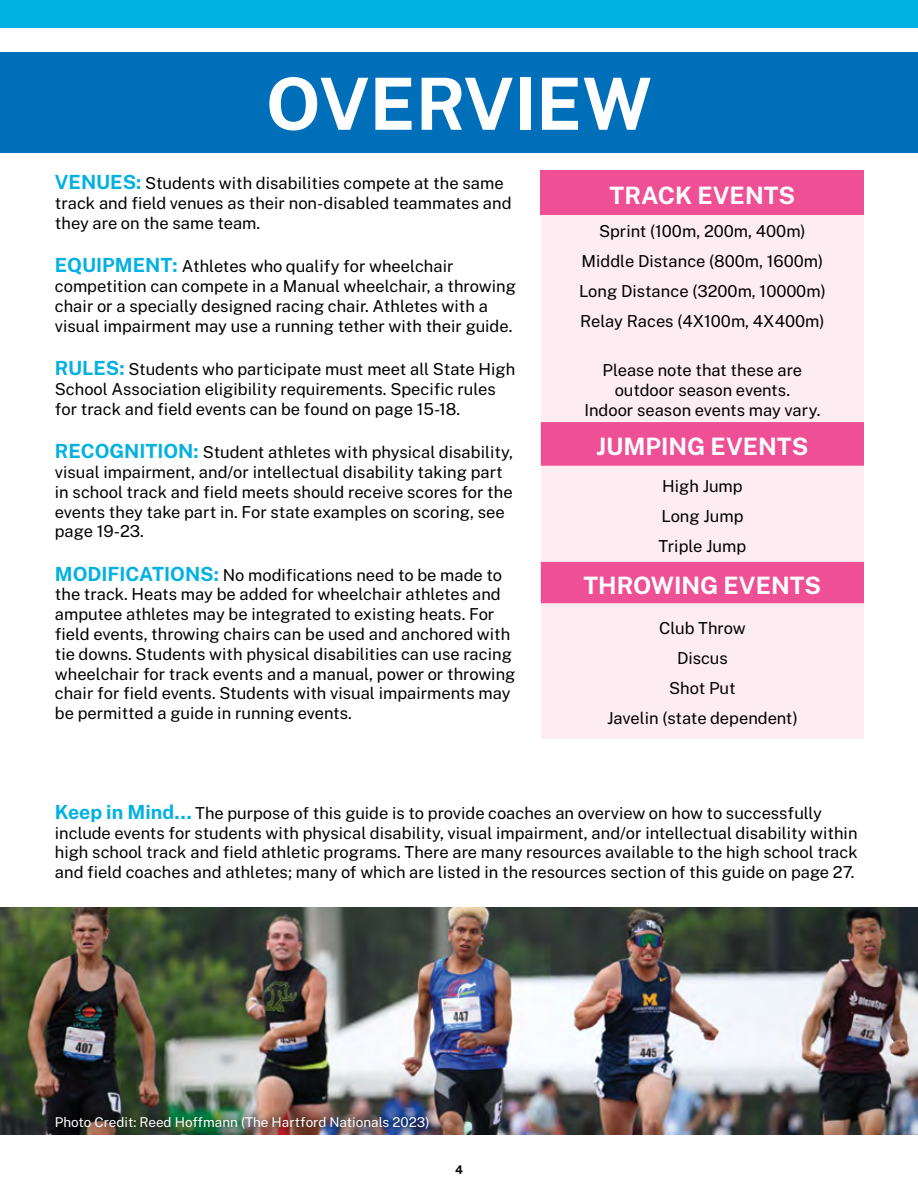
<style>
.page{position:relative;width:918px;height:1188px;background:#fff}
.page>*{position:absolute;margin:0;border:0;box-sizing:border-box;transform-origin:0 0}
.t1{font:700 72px "Public Sans";color:#fff}
.t2{font:700 24px "Public Sans";color:#fff}
.t3{font:16.5px/19.8px "Public Sans";color:#000}
.t4{font:13.5px "Public Sans";color:#fff}
.t5{font:700 12px "Public Sans";color:#000}
.s1{font-weight:700;font-size:19.5px;color:#00b1e1}
</style>
<div class="page">
<div style="left:0;top:52px;width:918px;height:101px;background:#006fba"></div>
<div style="left:541px;top:171px;width:323px;height:44px;background:#ef5095"></div>
<div style="left:541px;top:215px;width:323px;height:523px;background:#fdecf1"></div>
<svg style="left:541px;top:422px;width:323px;height:181px;background:#f6a2c5"></svg>
<img style="left:0;top:907px;width:918px;height:227px">
<div style="left:48px;top:1109px;width:389px;height:27px;background:#000;opacity:.75"></div>
<div style="left:0;top:0;width:918px;height:27px;background:#00b1e1"></div>
<h1 class="t1" style="left:266px;top:52px;width:388px">OVERVIEW</h1>
<p class="t3" style="left:55px;top:172px;width:458px"><span class="s1">VENUES:</span> Students with disabilities compete at the same track and field venues as their non-disabled teammates and they are on the same team.</p>
<p class="t3" style="left:55px;top:255px;width:463px"><span class="s1">EQUIPMENT:</span> Athletes who qualify for wheelchair competition can compete in a Manual wheelchair, a throwing chair or a specially designed racing chair. Athletes with a visual impairment may use a running tether with their guide.</p>
<p class="t3" style="left:55px;top:358px;width:462px"><span class="s1">RULES:</span> Students who participate must meet all State High<br>School Association eligibility requirements. Specific rules for track and field events can be found on page 15-18.</p>
<p class="t3" style="left:55px;top:441px;width:460px"><span class="s1">RECOGNITION:</span> Student athletes with physical disability, visual impairment, and/or intellectual disability taking part in school track and field meets should receive scores for the events they take part in. For state examples on scoring, see page 19-23.</p>
<p class="t3" style="left:55px;top:564px;width:462px"><span class="s1">MODIFICATIONS:</span> No modifications need to be made to the track. Heats may be added for wheelchair athletes and amputee athletes may be integrated to existing heats. For field events, throwing chairs can be used and anchored with tie downs. Students with physical disabilities can use racing wheelchair for track events and a manual, power or throwing chair for field events. Students with visual impairments may be permitted a guide in running events.</p>
<h2 class="t2" style="left:610px;top:178px;width:187px">TRACK EVENTS</h2>
<p class="t3" style="left:579px;top:215px;width:248px;line-height:30px;text-align:center">Sprint (100m, 200m, 400m)<br>Middle Distance (800m, 1600m)<br>Long Distance (3200m, 10000m)<br>Relay Races (4X100m, 4X400m)</p>
<p class="t3" style="left:584px;top:360px;width:238px;text-align:center">Please note that these are outdoor season events.<br>Indoor season events may vary.</p>
<h2 class="t2" style="left:596px;top:429px;width:213px">JUMPING EVENTS</h2>
<p class="t3" style="left:659px;top:470px;width:89px;line-height:30px">High Jump<br>Long Jump<br>Triple Jump</p>
<h2 class="t2" style="left:584px;top:568px;width:239px">THROWING EVENTS</h2>
<p class="t3" style="left:607px;top:612px;width:192px;line-height:30px;text-align:center">Club Throw<br>Discus<br>Shot Put<br>Javelin (state dependent)</p>
<p class="t3" style="left:55px;top:802px;width:804px"><span class="s1">Keep in Mind…</span> The purpose of this guide is to provide coaches an overview on how to successfully include events for students with physical disability, visual impairment, and/or intellectual disability within high school track and field athletic programs. There are many resources available to the high school track and field coaches and athletes; many of which are listed in the resources section of this guide on page 27.</p>
<p class="t4" style="left:55px;top:1113px;width:376px">Photo Credit: Reed Hoffmann (The Hartford Nationals 2023)</p>
<p class="t5" style="left:455px;top:1161px;width:9px">4</p>
</div>
